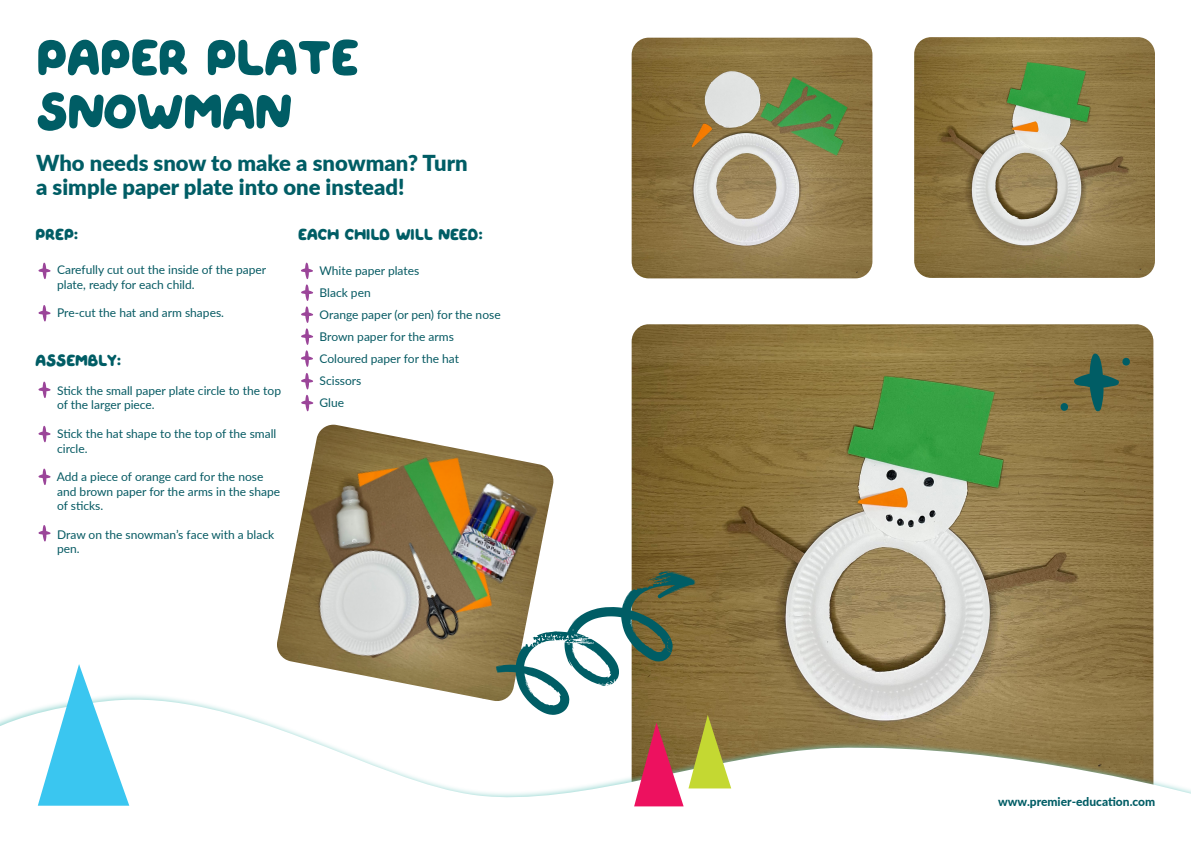
<style>
.page{position:relative;width:1191px;height:842px;background:#fff}
.page>*{position:absolute;margin:0;border:0;box-sizing:border-box;transform-origin:0 0}
.t1{font:50px/54px "QUIRKYSPRING Regular";color:#005d65}
.t2{font:900 22px/24px "Lato";color:#005d65}
.t3{font:16px "QUIRKYSPRING Regular";color:#005d65}
.t4{font:12px/14.4px "Lato";color:#065a63}
.t5{font:800 12px "Lato";color:#005d65}
</style>
<div class="page">
<img style="left:631px;top:324px;width:522px;height:364px">
<svg style="left:0;top:688px;width:1191px;height:119px"></svg>
<svg style="left:38px;top:664px;width:91px;height:142px"></svg>
<svg style="left:38px;top:262px;width:13px;height:17px"></svg>
<svg style="left:38px;top:305px;width:13px;height:16px"></svg>
<svg style="left:38px;top:426px;width:13px;height:16px"></svg>
<svg style="left:38px;top:381px;width:13px;height:17px"></svg>
<svg style="left:301px;top:262px;width:12px;height:105px"></svg>
<svg style="left:301px;top:373px;width:12px;height:16px"></svg>
<svg style="left:301px;top:395px;width:12px;height:16px"></svg>
<svg style="left:38px;top:468px;width:13px;height:17px"></svg>
<svg style="left:38px;top:525px;width:13px;height:16px"></svg>
<img style="left:275px;top:425px;width:279px;height:277px">
<img style="left:631px;top:38px;width:241px;height:240px">
<img style="left:914px;top:37px;width:241px;height:241px">
<svg style="left:496px;top:570px;width:235px;height:236px"></svg>
<svg style="left:1059px;top:353px;width:72px;height:58px;background:#676b46"></svg>
<p class="t1" style="left:36px;top:32px;width:324px;text-indent:94px">ER PLATE<br>SNOWMAN</p>
<p class="t1" style="left:36px;top:32px;width:32px">PAP</p>
<p class="t2" style="left:36px;top:150px;width:433px">Who needs snow to make a snowman? Turn a simple paper plate into one instead!</p>
<p class="t3" style="left:36px;top:222px;width:44px">PREP:</p>
<p class="t4" style="left:57px;top:262px;width:210px">Carefully cut out the inside of the paper plate, ready for each child.</p>
<p class="t4" style="left:57px;top:305px;width:168px">Pre-cut the hat and arm shapes.</p>
<p class="t3" style="left:36px;top:349px;width:11px">ASS</p>
<p class="t3" style="left:66px;top:349px;width:57px">EMBLY:</p>
<p class="t4" style="left:57px;top:383px;width:225px">Stick the small paper plate circle to the top of the larger piece.</p>
<p class="t4" style="left:57px;top:426px;width:221px">Stick the hat shape to the top of the small circle.</p>
<p class="t4" style="left:57px;top:469px;width:225px">Add a piece of orange card for the nose and brown paper for the arms in the shape of sticks.</p>
<p class="t4" style="left:57px;top:527px;width:219px">Draw on the snowman’s face with a black pen.</p>
<p class="t3" style="left:298px;top:222px;width:186px">EACH CHILD WILL NEED:</p>
<p class="t4" style="left:319px;top:263px;width:101px">White paper plates</p>
<p class="t4" style="left:319px;top:285px;width:53px">Black pen</p>
<p class="t4" style="left:319px;top:307px;width:183px">Orange paper (or pen) for the nose</p>
<p class="t4" style="left:319px;top:329px;width:136px">Brown paper for the arms</p>
<p class="t4" style="left:319px;top:351px;width:141px">Coloured paper for the hat</p>
<p class="t4" style="left:319px;top:373px;width:43px">Scissors</p>
<p class="t4" style="left:319px;top:395px;width:26px">Glue</p>
<p class="t5" style="left:998px;top:793px;width:159px">www.premier-education.com</p>
</div>
